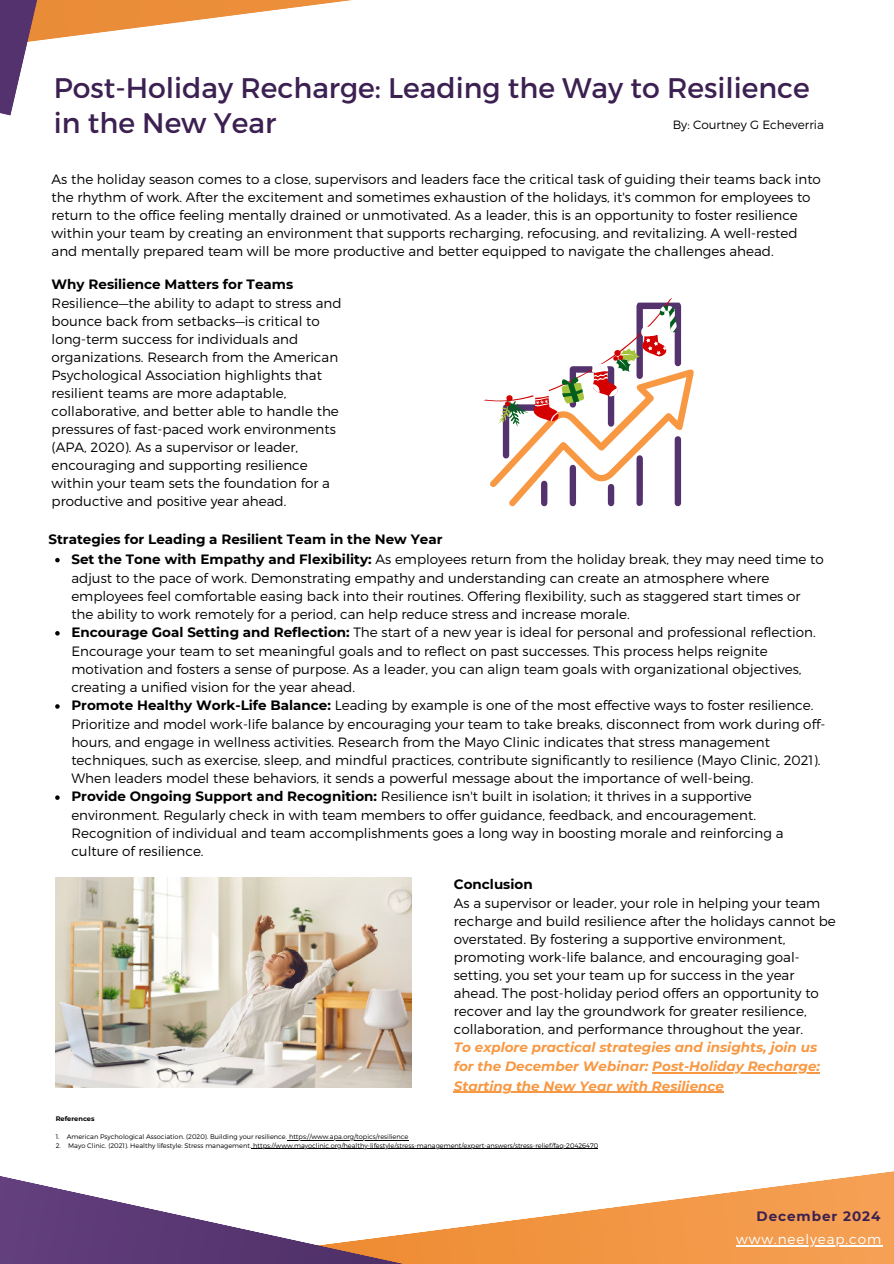
<style>
.page{position:relative;width:894px;height:1264px;background:#fff}
.page>*{position:absolute;margin:0;border:0;box-sizing:border-box;transform-origin:0 0}
.t1{font:28.35px/34.8px "Montserrat";color:#3c2051}
.t2{font:300 13.5px/18px "Montserrat";color:#000}
.t3{font:italic 700 13.5px/19.2px "Montserrat";color:#f89842}
.t4{font:700 13.5px "Montserrat";color:#000}
.t5{font:300 13.5px "Montserrat";letter-spacing:.07em;color:#fff}
.t6{font:700 13.5px "Montserrat";letter-spacing:.07em;color:#3c2051}
.t7{font:300 12px "Montserrat";color:#000}
.t8{font:300 6.6px "Montserrat";color:#000}
.t9{font:700 6.6px "Montserrat";color:#000}
.s1{font-weight:700}
</style>
<div class="page">
<svg style="left:735px;top:1171px;width:158px;height:92px;background:#f5a966"></svg>
<svg style="left:0;top:1075px;width:735px;height:188px"></svg>
<svg style="left:0;top:0;width:352px;height:116px"></svg>
<img style="left:56px;top:877px;width:355px;height:210px">
<svg style="left:55px;top:558px;width:5px;height:4px"></svg>
<svg style="left:55px;top:631px;width:5px;height:4px"></svg>
<svg style="left:55px;top:704px;width:5px;height:4px"></svg>
<svg style="left:55px;top:795px;width:5px;height:4px"></svg>
<svg style="left:484px;top:298px;width:209px;height:208px"></svg>
<hr style="left:735px;top:1245px;width:146px;height:1px;background:#fff">
<hr style="left:287px;top:1139px;width:121px;height:1px;background:#000">
<hr style="left:251px;top:1148px;width:347px;height:1px;background:#000">
<hr style="left:652px;top:1072px;width:167px;height:1px;background:#f89842">
<hr style="left:453px;top:1091px;width:270px;height:1px;background:#f89842">
<h1 class="t1" style="left:54px;top:71px;width:757px">Post-Holiday Recharge: Leading the Way to Resilience in the New Year</h1>
<p class="t7" style="left:672px;top:118px;width:153px">By: Courtney G Echeverria</p>
<p class="t2" style="left:52px;top:170px;width:770px">As the holiday season comes to a close, supervisors and leaders face the critical task of guiding their teams back into the rhythm of work. After the excitement and sometimes exhaustion of the holidays, it's common for employees to return to the office feeling mentally drained or unmotivated. As a leader, this is an opportunity to foster resilience within your team by creating an environment that supports recharging, refocusing, and revitalizing. A well-rested and mentally prepared team will be more productive and better equipped to navigate the challenges ahead.</p>
<p class="t4" style="left:52px;top:274px;width:243px">Why Resilience Matters for Teams</p>
<p class="t2" style="left:52px;top:294px;width:291px">Resilience—the ability to adapt to stress and bounce back from setbacks—is critical to long-term success for individuals and organizations. Research from the American Psychological Association highlights that resilient teams are more adaptable, collaborative, and better able to handle the pressures of fast-paced work environments (APA, 2020). As a supervisor or leader, encouraging and supporting resilience within your team sets the foundation for a productive and positive year ahead.</p>
<p class="t2" style="left:71px;top:530px;width:755px;text-indent:-23px"><span class="s1">Strategies for Leading a Resilient Team in the New Year<br>Set the Tone with Empathy and Flexibility:</span> As employees return from the holiday break, they may need time to adjust to the pace of work. Demonstrating empathy and understanding can create an atmosphere where employees feel comfortable easing back into their routines. Offering flexibility, such as staggered start times or the ability to work remotely for a period, can help reduce stress and increase morale.<br><span class="s1">Encourage Goal Setting and Reflection:</span> The start of a new year is ideal for personal and professional reflection.<br>Encourage your team to set meaningful goals and to reflect on past successes. This process helps reignite motivation and fosters a sense of purpose. As a leader, you can align team goals with organizational objectives, creating a unified vision for the year ahead.<br><span class="s1">Promote Healthy Work-Life Balance:</span> Leading by example is one of the most effective ways to foster resilience.<br>Prioritize and model work-life balance by encouraging your team to take breaks, disconnect from work during off&shy;hours, and engage in wellness activities. Research from the Mayo Clinic indicates that stress management techniques, such as exercise, sleep, and mindful practices, contribute significantly to resilience (Mayo Clinic, 2021).<br>When leaders model these behaviors, it sends a powerful message about the importance of well-being.<br><span class="s1">Provide Ongoing Support and Recognition:</span> Resilience isn't built in isolation; it thrives in a supportive environment. Regularly check in with team members to offer guidance, feedback, and encouragement.<br>Recognition of individual and team accomplishments goes a long way in boosting morale and reinforcing a culture of resilience.</p>
<p class="t4" style="left:453px;top:874px;width:80px">Conclusion</p>
<p class="t2" style="left:453px;top:894px;width:383px">As a supervisor or leader, your role in helping your team recharge and build resilience after the holidays cannot be overstated. By fostering a supportive environment, promoting work-life balance, and encouraging goal&shy;setting, you set your team up for success in the year ahead. The post-holiday period offers an opportunity to recover and lay the groundwork for greater resilience, collaboration, and performance throughout the year.</p>
<p class="t3" style="left:453px;top:1037px;width:367px">To explore practical strategies and insights, join us for the December Webinar: Post-Holiday Recharge:<br>Starting the New Year with Resilience</p>
<p class="t9" style="left:56px;top:1113px;width:40px">References</p>
<p class="t8" style="left:56px;top:1132px;width:354px">1. American Psychological Association. (2020). Building your resilience. https://www.apa.org/topics/resilience</p>
<p class="t8" style="left:56px;top:1141px;width:544px">2. Mayo Clinic. (2021). Healthy lifestyle: Stress management. https://www.mayoclinic.org/healthy-lifestyle/stress-management/expert-answers/stress-relief/faq-20426470</p>
<p class="t6" style="left:756px;top:1206px;width:125px">December 2024</p>
<p class="t5" style="left:735px;top:1231px;width:147px">www.neelyeap.com</p>
</div>
